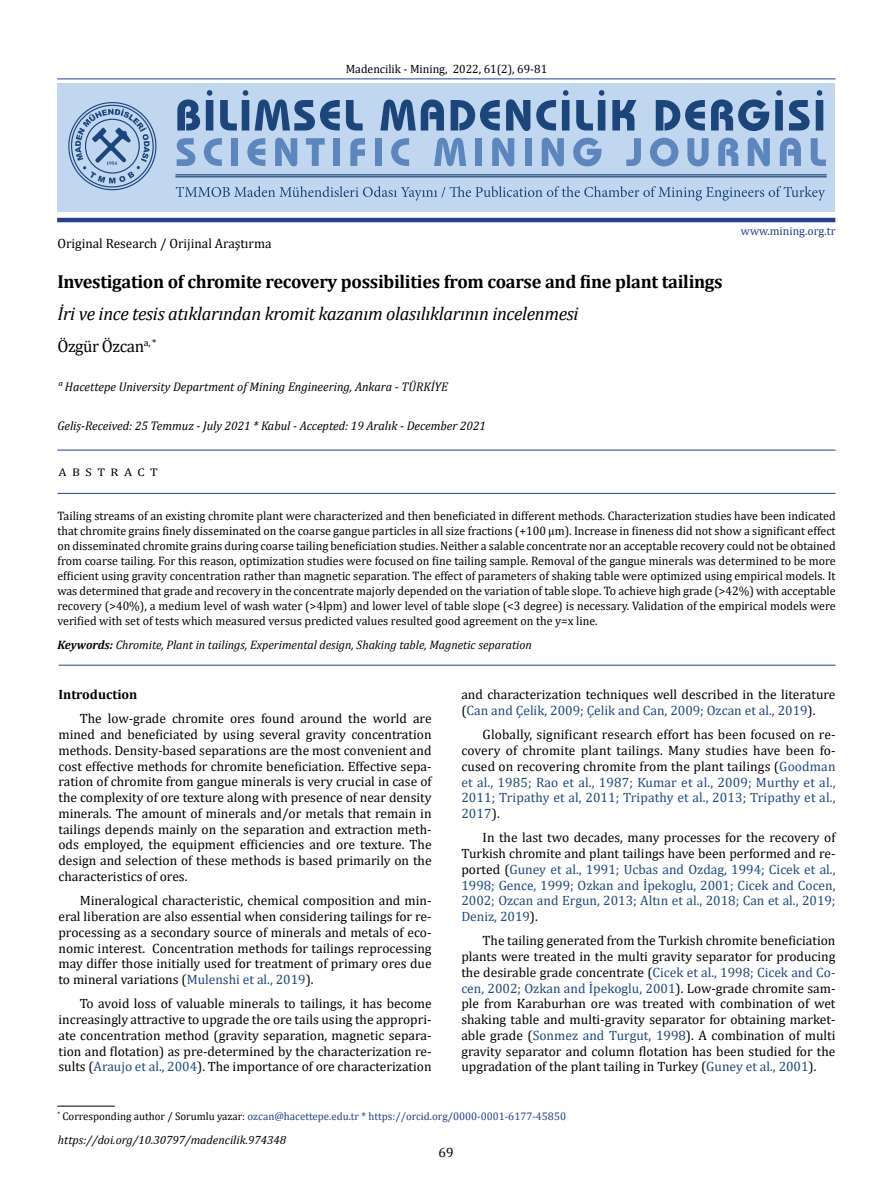
<style>
.page{position:relative;width:893px;height:1191px;background:#fff}
.page>*{position:absolute;margin:0;border:0;box-sizing:border-box;transform-origin:0 0}
.t1{font:700 18.75px "Cambria";letter-spacing:-.015em;color:#000}
.t2{font:italic 18.75px "Cambria";letter-spacing:-.015em;color:#000}
.t3{font:17.25px "Cambria";letter-spacing:-.025em;color:#000}
.t4{font:13.5px/15.8px "Cambria";color:#000;text-align:justify}
.t5{font:13.5px/15.8px "Cambria";color:#1f497d;text-align:justify}
.t6{font:700 13.5px "Cambria";color:#000}
.t7{font:italic 12.6px "Cambria";color:#000}
.t8{font:12.3px/15px "Cambria";color:#000;text-align:justify}
.t9{font:italic 12.3px "Cambria";color:#000}
.t10{font:italic 12px "Cambria";color:#000}
.t11{font:12px "Cambria";color:#000}
.t12{font:12px "Cambria";color:#25408f}
.t13{font:11.1px "Cambria";color:#25408f}
.t14{font:11.1px "Cambria";color:#000;scale:1.17 1}
.s1{font-weight:700}
.s2{color:#1f497d}
.s3{color:#000}
</style>
<div class="page">
<hr style="left:57px;top:78px;width:779px;height:1px;background:#25408f">
<hr style="left:57px;top:450px;width:779px;height:1px;background:#25408f">
<hr style="left:58px;top:665px;width:778px;height:1px;background:#25408f">
<hr style="left:57px;top:493px;width:778px;height:1px;background:#25408f">
<hr style="left:57px;top:218px;width:778px;height:4px;background:#25408f">
<hr style="left:57px;top:1105px;width:58px;height:1px;background:#000">
<div style="left:57px;top:83px;width:778px;height:129px;background:#c1d6ef"></div>
<svg style="left:177px;top:99px;width:23px;height:31px"></svg>
<svg style="left:206px;top:90px;width:7px;height:40px"></svg>
<svg style="left:220px;top:90px;width:29px;height:40px"></svg>
<svg style="left:255px;top:100px;width:85px;height:31px"></svg>
<svg style="left:346px;top:100px;width:17px;height:30px"></svg>
<svg style="left:380px;top:99px;width:64px;height:32px"></svg>
<svg style="left:451px;top:100px;width:49px;height:30px"></svg>
<svg style="left:506px;top:99px;width:24px;height:32px"></svg>
<svg style="left:536px;top:100px;width:20px;height:30px"></svg>
<svg style="left:562px;top:90px;width:7px;height:40px"></svg>
<svg style="left:576px;top:90px;width:29px;height:40px"></svg>
<svg style="left:612px;top:100px;width:24px;height:30px"></svg>
<svg style="left:656px;top:100px;width:49px;height:30px"></svg>
<svg style="left:711px;top:99px;width:58px;height:32px"></svg>
<svg style="left:775px;top:90px;width:8px;height:40px"></svg>
<svg style="left:789px;top:100px;width:21px;height:30px"></svg>
<svg style="left:816px;top:90px;width:7px;height:40px"></svg>
<svg style="left:177px;top:138px;width:18px;height:28px"></svg>
<svg style="left:204px;top:138px;width:18px;height:28px"></svg>
<div style="left:231px;top:138px;width:7px;height:28px;background:#5d86be"></div>
<svg style="left:247px;top:138px;width:18px;height:28px"></svg>
<svg style="left:275px;top:138px;width:22px;height:28px"></svg>
<svg style="left:306px;top:138px;width:19px;height:28px"></svg>
<div style="left:333px;top:138px;width:7px;height:28px;background:#5d86be"></div>
<svg style="left:350px;top:138px;width:15px;height:28px"></svg>
<div style="left:375px;top:138px;width:7px;height:28px;background:#5d86be"></div>
<svg style="left:391px;top:138px;width:18px;height:28px"></svg>
<svg style="left:434px;top:138px;width:32px;height:28px"></svg>
<div style="left:475px;top:138px;width:7px;height:28px;background:#5d86be"></div>
<svg style="left:492px;top:138px;width:22px;height:28px"></svg>
<div style="left:525px;top:138px;width:6px;height:28px;background:#5d86be"></div>
<svg style="left:542px;top:138px;width:22px;height:28px"></svg>
<svg style="left:573px;top:138px;width:28px;height:28px"></svg>
<svg style="left:626px;top:138px;width:15px;height:28px"></svg>
<svg style="left:650px;top:138px;width:28px;height:28px"></svg>
<svg style="left:687px;top:138px;width:21px;height:28px"></svg>
<svg style="left:718px;top:138px;width:20px;height:28px"></svg>
<svg style="left:748px;top:138px;width:22px;height:28px"></svg>
<svg style="left:780px;top:138px;width:21px;height:28px"></svg>
<svg style="left:811px;top:138px;width:15px;height:28px"></svg>
<svg style="left:176px;top:186px;width:649px;height:15px"></svg>
<hr style="left:175px;top:174px;width:652px;height:1px;background:#1b457b">
<hr style="left:175px;top:176px;width:652px;height:1px;background:#1b457b">
<div style="left:71px;top:105px;width:83px;height:83px;border:1px solid #1b457b;border-radius:50%"></div>
<svg style="left:75px;top:109px;width:75px;height:74px"></svg>
<p class="t11" style="left:346px;top:62px;width:203px">Madencilik - Mining, 2022, 61(2), 69-81</p>
<p class="t4" style="left:57px;top:235px;width:216px">Original Research / Orijinal Araştırma</p>
<h1 class="t1" style="left:57px;top:269px;width:667px">Investigation of chromite recovery possibilities from coarse and fine plant tailings</h1>
<h1 class="t2" style="left:57px;top:300px;width:523px">İri ve ince tesis atıklarından kromit kazanım olasılıklarının incelenmesi</h1>
<p class="t3" style="left:57px;top:335px;width:100px">Özgür Özcan<sup>a,</sup> <sup>*</sup></p>
<p class="t7" style="left:57px;top:377px;width:392px">a Hacettepe University Department of Mining Engineering, Ankara - TÜRKİYE</p>
<p class="t7" style="left:57px;top:417px;width:430px">Geliş-Received: 25 Temmuz - July 2021 * Kabul - Accepted: 19 Aralık - December 2021</p>
<p class="t14" style="left:59px;top:466px;width:86px">A B S T R A C T</p>
<p class="t12" style="left:741px;top:224px;width:96px">www.mining.org.tr</p>
<p class="t8" style="left:57px;top:508px;width:780px">Tailing streams of an existing chromite plant were characterized and then beneficiated in different methods. Characterization studies have been indicated that chromite grains finely disseminated on the coarse gangue particles in all size fractions (+100 µm). Increase in fineness did not show a significant effect on disseminated chromite grains during coarse tailing beneficiation studies. Neither a salable concentrate nor an acceptable recovery could not be obtained from coarse tailing. For this reason, optimization studies were focused on fine tailing sample. Removal of the gangue minerals was determined to be more efficient using gravity concentration rather than magnetic separation. The effect of parameters of shaking table were optimized using empirical models. It was determined that grade and recovery in the concentrate majorly depended on the variation of table slope. To achieve high grade (&gt;42%) with acceptable recovery (&gt;40%), a medium level of wash water (&gt;4lpm) and lower level of table slope (&lt;3 degree) is necessary. Validation of the empirical models were verified with set of tests which measured versus predicted values resulted good agreement on the y=x line.</p>
<p class="t9" style="left:57px;top:635px;width:476px"><span class="s1">Keywords:</span> Chromite, Plant in tailings, Experimental design, Shaking table, Magnetic separation</p>
<p class="t6" style="left:58px;top:685px;width:80px">Introduction</p>
<p class="t4" style="left:58px;top:711px;width:375px;text-indent:21px">The low-grade chromite ores found around the world are mined and beneficiated by using several gravity concentration methods. Density-based separations are the most convenient and cost effective methods for chromite beneficiation. Effective sepa&shy;ration of chromite from gangue minerals is very crucial in case of the complexity of ore texture along with presence of near density minerals. The amount of minerals and/or metals that remain in tailings depends mainly on the separation and extraction meth&shy;ods employed, the equipment efficiencies and ore texture. The design and selection of these methods is based primarily on the characteristics of ores.</p>
<p class="t4" style="left:58px;top:892px;width:375px;text-indent:21px">Mineralogical characteristic, chemical composition and min&shy;eral liberation are also essential when considering tailings for re&shy;processing as a secondary source of minerals and metals of eco&shy;nomic interest. Concentration methods for tailings reprocessing may differ those initially used for treatment of primary ores due to mineral variations (<span class="s2">Mulenshi et al., 2019</span>).</p>
<p class="t4" style="left:58px;top:995px;width:375px;text-indent:21px">To avoid loss of valuable minerals to tailings, it has become increasingly attractive to upgrade the ore tails using the appropri&shy;ate concentration method (gravity separation, magnetic separa&shy;tion and flotation) as pre-determined by the characterization re&shy;sults (<span class="s2">Araujo et al., 2004</span>). The importance of ore characterization</p>
<p class="t4" style="left:461px;top:686px;width:376px">and characterization techniques well described in the literature (<span class="s2">Can and Çelik, 2009; Çelik and Can, 2009; Ozcan et al., 2019</span>).</p>
<p class="t4" style="left:461px;top:726px;width:376px;text-indent:21px">Globally, significant research effort has been focused on re&shy;covery of chromite plant tailings. Many studies have been fo&shy;cused on recovering chromite from the plant tailings (<span class="s2">Goodman et al., 1985; Rao et al., 1987; Kumar et al., 2009; Murthy et al., 2011; Tripathy et al, 2011; Tripathy et al., 2013; Tripathy et al., 2017</span>).</p>
<p class="t5" style="left:461px;top:829px;width:376px;text-indent:21px"><span class="s3">In the last two decades, many processes for the recovery of Turkish chromite and plant tailings have been performed and re&shy;ported (</span>Guney et al., 1991; Ucbas and Ozdag, 1994; Cicek et al., 1998; Gence, 1999; Ozkan and İpekoglu, 2001; Cicek and Cocen, 2002; Ozcan and Ergun, 2013; Altın et al., 2018; Can et al., 2019; Deniz, 2019<span class="s3">).</span></p>
<p class="t4" style="left:461px;top:933px;width:376px;text-indent:21px">The tailing generated from the Turkish chromite beneficiation plants were treated in the multi gravity separator for producing the desirable grade concentrate (<span class="s2">Cicek et al., 1998; Cicek and Co&shy;cen, 2002; Ozkan and İpekoglu, 2001</span>). Low-grade chromite sam&shy;ple from Karaburhan ore was treated with combination of wet shaking table and multi-gravity separator for obtaining market&shy;able grade (<span class="s2">Sonmez and Turgut, 1998</span>). A combination of multi gravity separator and column flotation has been studied for the upgradation of the plant tailing in Turkey (<span class="s2">Guney et al., 2001</span>).</p>
<p class="t13" style="left:57px;top:1109px;width:510px"><sup>*</sup> <span class="s3">Corresponding author / Sorumlu yazar:</span> ozcan@hacettepe.edu.tr * https://orcid.org/0000-0001-6177-45850</p>
<p class="t10" style="left:58px;top:1131px;width:230px">https://doi.org/10.30797/madencilik.974348</p>
<p class="t4" style="left:439px;top:1144px;width:16px">69</p>
</div>
